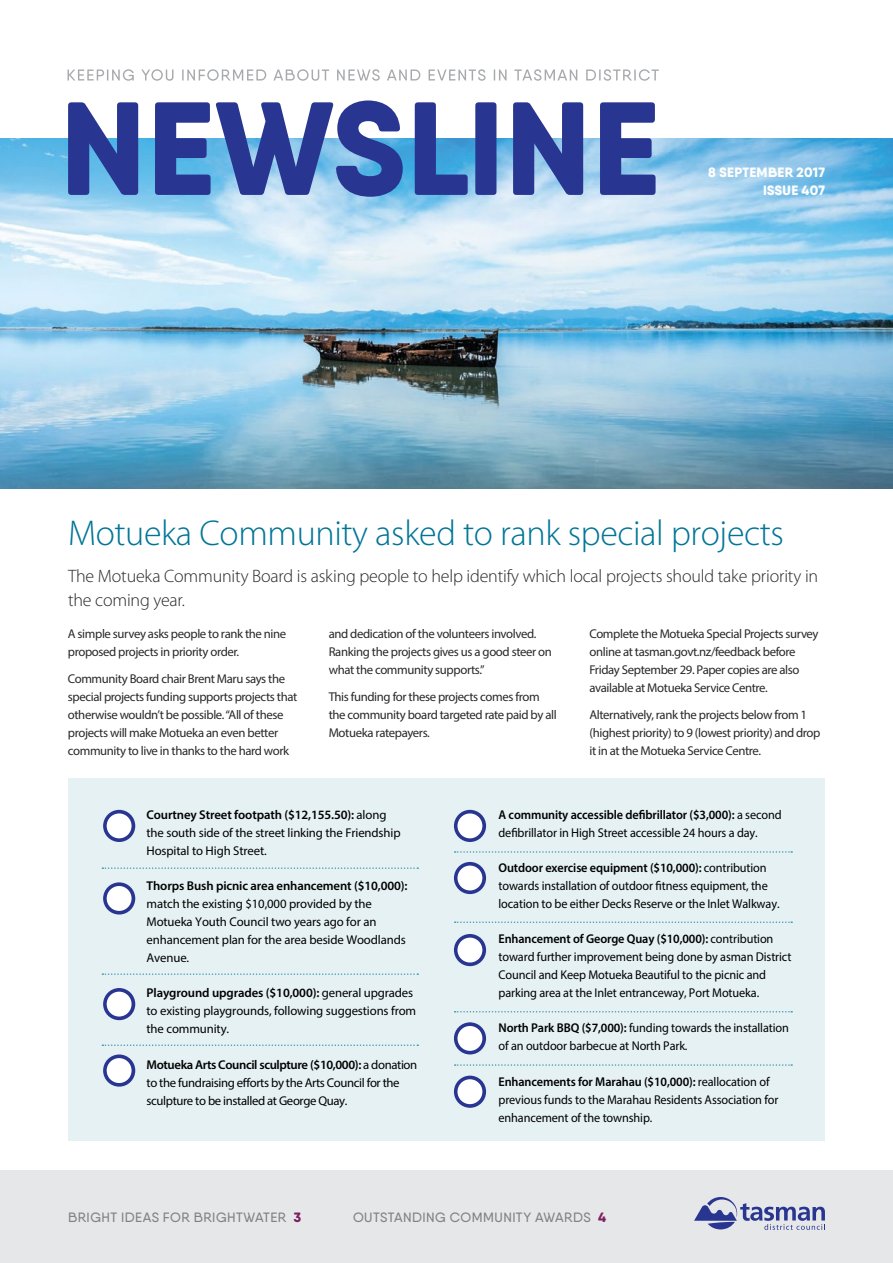
<style>
.page{position:relative;width:893px;height:1263px;background:#fff}
.page>*{position:absolute;margin:0;border:0;box-sizing:border-box;transform-origin:0 0}
.t1{font:300 36px "Myriad Pro";letter-spacing:-.01em;color:#007596}
.t2{font:300 18px/24px "Myriad Pro";letter-spacing:-.01em;color:#292829}
.t3{font:500 13.5px "Qanelas Soft DEMO";letter-spacing:.03em;color:#808285}
.t4{font:800 13.5px/18px "Qanelas Soft DEMO";letter-spacing:.025em;color:#fff;text-align:right}
.t5{font:12.75px/18px "Myriad Pro";letter-spacing:-.03em;color:#292829}
.t6{font:12.75px/18px "Myriad Pro";letter-spacing:-.01em;color:#000;scale:.96 1}
.t7{font:12.75px/18px "Myriad Pro";letter-spacing:-.01em;color:#000}
.t8{font:12.75px/18px "Myriad Pro";letter-spacing:-.03em;color:#000}
.t9{font:600 12.75px "Myriad Pro";letter-spacing:-.01em;color:#000}
.s1{font-weight:600}
.s2{font-weight:800;color:#7b2162}
</style>
<div class="page">
<div style="left:68px;top:779px;width:757px;height:362px;background:#e6f1f4"></div>
<img style="left:0;top:139px;width:893px;height:349px">
<svg style="left:68px;top:100px;width:588px;height:97px;fill:#2b3a93"></svg>
<svg style="left:68px;top:69px;width:591px;height:12px"></svg>
<div style="left:0;top:1171px;width:893px;height:92px;background:#e6e7e8"></div>
<svg style="left:694px;top:1197px;width:131px;height:33px"></svg>
<svg style="left:103px;top:810px;width:32px;height:32px"></svg>
<div style="left:107px;top:813px;width:25px;height:25px;background:#fff;border-radius:50%"></div>
<svg style="left:103px;top:988px;width:32px;height:32px"></svg>
<div style="left:107px;top:992px;width:25px;height:24px;background:#fff;border-radius:50%"></div>
<svg style="left:103px;top:882px;width:32px;height:32px"></svg>
<div style="left:107px;top:886px;width:25px;height:25px;background:#fff;border-radius:50%"></div>
<svg style="left:103px;top:1054px;width:32px;height:33px"></svg>
<div style="left:107px;top:1058px;width:25px;height:25px;background:#fff;border-radius:50%"></div>
<svg style="left:454px;top:810px;width:32px;height:32px"></svg>
<div style="left:457px;top:813px;width:25px;height:25px;background:#fff;border-radius:50%"></div>
<svg style="left:454px;top:934px;width:32px;height:32px"></svg>
<div style="left:457px;top:938px;width:25px;height:24px;background:#fff;border-radius:50%"></div>
<svg style="left:454px;top:1022px;width:32px;height:32px"></svg>
<div style="left:457px;top:1026px;width:25px;height:25px;background:#fff;border-radius:50%"></div>
<svg style="left:454px;top:1076px;width:32px;height:32px"></svg>
<div style="left:457px;top:1079px;width:25px;height:25px;background:#fff;border-radius:50%"></div>
<svg style="left:454px;top:862px;width:32px;height:32px"></svg>
<div style="left:457px;top:865px;width:25px;height:25px;background:#fff;border-radius:50%"></div>
<svg style="left:102px;top:867px;width:316px;height:2px"></svg>
<svg style="left:102px;top:973px;width:316px;height:2px"></svg>
<svg style="left:102px;top:1044px;width:316px;height:2px"></svg>
<svg style="left:455px;top:1064px;width:337px;height:2px"></svg>
<svg style="left:455px;top:1011px;width:337px;height:1px"></svg>
<svg style="left:455px;top:921px;width:337px;height:2px"></svg>
<svg style="left:455px;top:851px;width:337px;height:2px"></svg>
<p class="t4" style="left:708px;top:164px;width:118px">8 SEPTEMBER 2017<br>ISSUE 407</p>
<h1 class="t1" style="left:68px;top:513px;width:717px">Motueka Community asked to rank special projects</h1>
<h2 class="t2" style="left:68px;top:564px;width:752px">The Motueka Community Board is asking people to help identify which local projects should take priority in the coming year.</h2>
<p class="t5" style="left:68px;top:625px;width:220px">A simple survey asks people to rank the nine proposed projects in priority order.</p>
<p class="t5" style="left:68px;top:669px;width:231px">Community Board chair Brent Maru says the special projects funding supports projects that otherwise wouldn’t be possible. “All of these projects will make Motueka an even better community to live in thanks to the hard work</p>
<p class="t5" style="left:329px;top:625px;width:225px">and dedication of the volunteers involved.<br>Ranking the projects gives us a good steer on what the community supports.”</p>
<p class="t5" style="left:329px;top:687px;width:230px">This funding for these projects comes from the community board targeted rate paid by all<br>Motueka ratepayers.</p>
<p class="t5" style="left:589px;top:625px;width:231px">Complete the Motueka Special Projects survey online at tasman.govt.nz/feedback before Friday September 29. Paper copies are also available at Motueka Service Centre.</p>
<p class="t5" style="left:589px;top:705px;width:233px">Alternatively, rank the projects below from 1 (highest priority) to 9 (lowest priority) and drop it in at the Motueka Service Centre.</p>
<p class="t7" style="left:147px;top:806px;width:256px"><span class="s1">Courtney Street footpath ($12,155.50):</span> along the south side of the street linking the Friendship<br>Hospital to High Street.</p>
<p class="t9" style="left:147px;top:878px;width:263px">Thorps Bush picnic area enhancement ($10,000):</p>
<p class="t7" style="left:147px;top:895px;width:261px">match the existing $10,000 provided by the Motueka Youth Council two years ago for an enhancement plan for the area beside Woodlands Avenue.</p>
<p class="t7" style="left:147px;top:984px;width:271px"><span class="s1">Playground upgrades ($10,000):</span> general upgrades to existing playgrounds, following suggestions from the community.</p>
<p class="t8" style="left:147px;top:1055px;width:272px"><span class="s1">Motueka Arts Council sculpture ($10,000):</span> a donation to the fundraising efforts by the Arts Council for the sculpture to be installed at George Quay.</p>
<p class="t6" style="left:498px;top:806px;width:296px"><span class="s1">A community accessible defibrillator ($3,000):</span> a second defibrillator in High Street accessible 24 hours a day.</p>
<p class="t6" style="left:498px;top:859px;width:294px"><span class="s1">Outdoor exercise equipment ($10,000):</span> contribution towards installation of outdoor fitness equipment, the location to be either Decks Reserve or the Inlet Walkway.</p>
<p class="t6" style="left:498px;top:930px;width:307px"><span class="s1">Enhancement of George Quay ($10,000):</span> contribution toward further improvement being done by asman District Council and Keep Motueka Beautiful to the picnic and parking area at the Inlet entranceway, Port Motueka.</p>
<p class="t6" style="left:498px;top:1019px;width:304px"><span class="s1">North Park BBQ ($7,000):</span> funding towards the installation of an outdoor barbecue at North Park.</p>
<p class="t6" style="left:498px;top:1072px;width:293px"><span class="s1">Enhancements for Marahau ($10,000):</span> reallocation of previous funds to the Marahau Residents Association for enhancement of the township.</p>
<p class="t3" style="left:68px;top:1211px;width:235px">BRIGHT IDEAS FOR BRIGHTWATER <span class="s2">3</span></p>
<p class="t3" style="left:353px;top:1211px;width:255px">OUTSTANDING COMMUNITY AWARDS <span class="s2">4</span></p>
</div>
